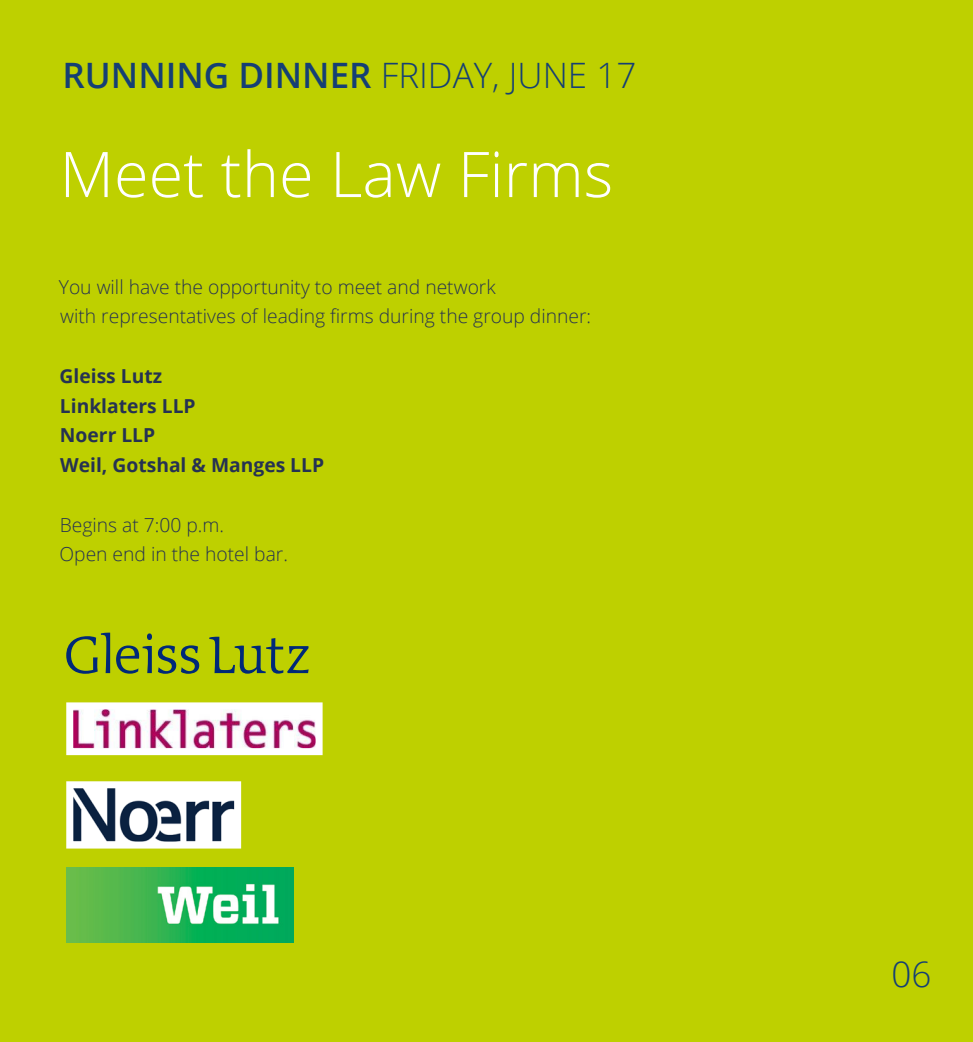
<style>
.page{position:relative;width:973px;height:1042px;background:#fff}
.page>*{position:absolute;margin:0;border:0;box-sizing:border-box;transform-origin:0 0}
.t1{font:300 63px "Open Sans";color:#fff}
.t2{font:600 35px "Open Sans";color:#153f74}
.t3{font:300 35px "Open Sans";color:#153f74}
.t4{font:300 19.25px/29.8px "Open Sans";color:#253252}
.t5{font:700 19.25px/29.8px "Open Sans";color:#253252}
.s1{font-weight:300}
</style>
<div class="page">
<div style="left:0;top:0;width:972px;height:1042px;background:#bed000"></div>
<svg style="left:66px;top:702px;width:257px;height:54px;background:#e8cad6"></svg>
<svg style="left:66px;top:632px;width:44px;height:42px"></svg>
<svg style="left:116px;top:633px;width:36px;height:41px"></svg>
<svg style="left:158px;top:645px;width:41px;height:29px"></svg>
<svg style="left:209px;top:637px;width:99px;height:37px"></svg>
<img style="left:66px;top:867px;width:227px;height:76px">
<svg style="left:66px;top:781px;width:176px;height:68px;background:#b6bdc3"></svg>
<h2 class="t2" style="left:63px;top:51px;width:575px">RUNNING DINNER <span class="s1">FRIDAY, JUNE 17</span></h2>
<h1 class="t1" style="left:60px;top:131px;width:555px">Meet the Law Firms</h1>
<p class="t4" style="left:59px;top:271px;width:533px">You will have the opportunity to meet and network<br>with representatives of leading firms during the group dinner:</p>
<p class="t5" style="left:60px;top:360px;width:266px">Gleiss Lutz<br>Linklaters LLP<br>Noerr LLP<br>Weil, Gotshal &amp; Manges LLP</p>
<p class="t4" style="left:59px;top:509px;width:230px">Begins at 7:00 p.m.<br>Open end in the hotel bar.</p>
<h2 class="t3" style="left:891px;top:950px;width:41px">06</h2>
</div>
